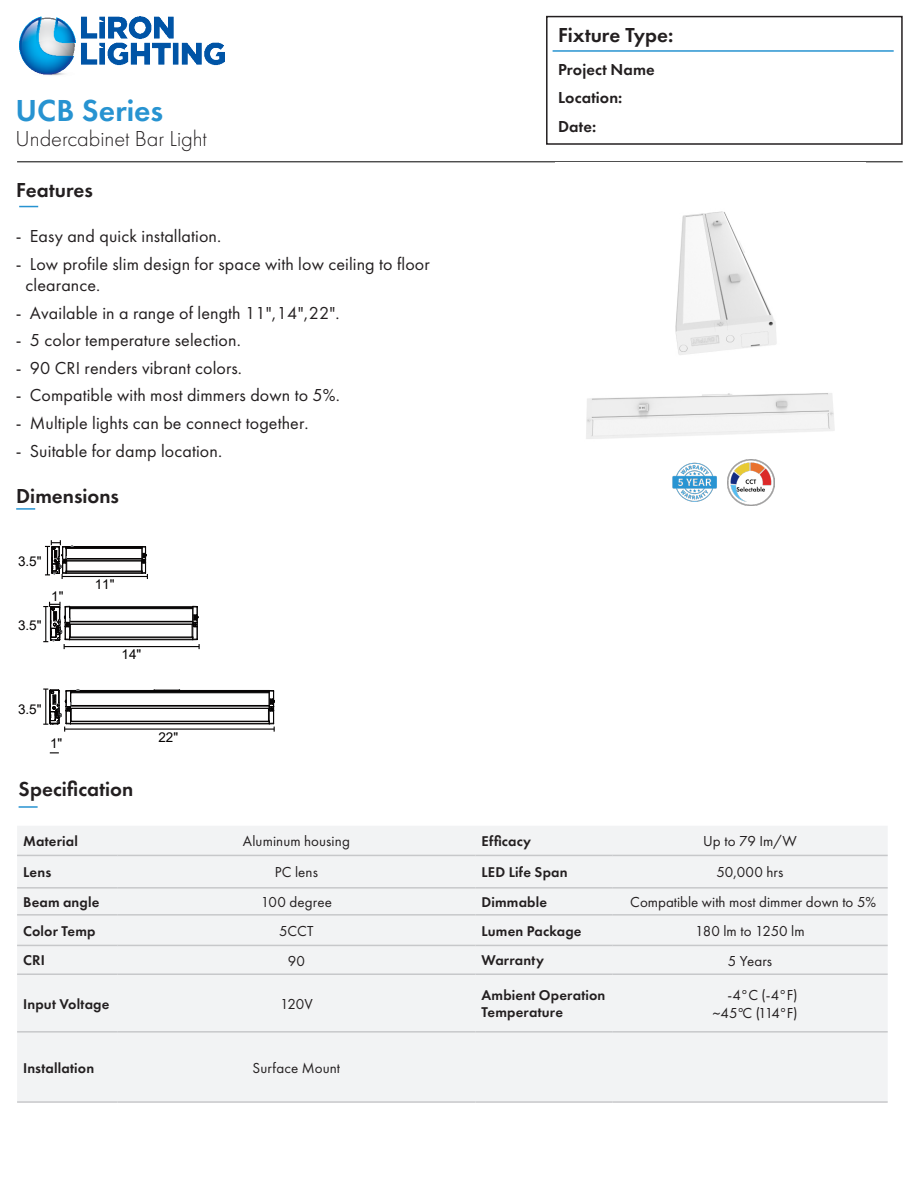
<style>
.page{position:relative;width:918px;height:1188px;background:#fff}
.page>*{position:absolute;margin:0;border:0;box-sizing:border-box;transform-origin:0 0}
.t1{font:600 31.5px "Futura PT";color:#2793d1}
.t2{font:300 22.5px "Futura PT";letter-spacing:-.005em;color:#231f20}
.t3{font:600 21px "Futura PT";color:#231f20}
.t4{font:18px/21.3px "Futura PT";letter-spacing:.005em;color:#231f20}
.t5{font:600 16.5px/28.5px "Futura PT";letter-spacing:.005em;color:#231f20}
.Specs_Info_Middle{font:15px/18px "Futura PT";letter-spacing:.005em;color:#231f20;text-align:right}
.t6{font:600 14.7px/17.7px "Futura PT";letter-spacing:.01em;color:#231f20}
.t7{font:13.5px "Arial";color:#050303}
</style>
<div class="page">
<div style="left:546px;top:16px;width:357px;height:129px;border:2px solid #231f20"></div>
<hr style="left:553px;top:50px;width:341px;height:2px;background:#2793d1">
<img style="left:19px;top:16px;width:206px;height:60px">
<hr style="left:17px;top:162px;width:886px;height:1px;background:#000">
<img style="left:586px;top:393px;width:249px;height:113px">
<img style="left:556px;top:162px;width:309px;height:193px">
<img style="left:671px;top:460px;width:47px;height:46px">
<img style="left:728px;top:459px;width:46px;height:46px">
<svg style="left:19px;top:206px;width:19px;height:1px"></svg>
<svg style="left:16px;top:508px;width:19px;height:2px"></svg>
<div style="left:17px;top:826px;width:871px;height:275px;background:#f2f3f4"></div>
<hr style="left:17px;top:855px;width:100px;height:1px;background:#c7c8ca">
<hr style="left:117px;top:855px;width:359px;height:1px;background:#c7c8ca">
<hr style="left:476px;top:855px;width:136px;height:1px;background:#c7c8ca">
<hr style="left:612px;top:855px;width:276px;height:1px;background:#c7c8ca">
<hr style="left:17px;top:887px;width:100px;height:2px;background:#c7c8ca">
<hr style="left:117px;top:887px;width:359px;height:2px;background:#c7c8ca">
<hr style="left:476px;top:887px;width:136px;height:2px;background:#c7c8ca">
<hr style="left:612px;top:887px;width:276px;height:2px;background:#c7c8ca">
<hr style="left:17px;top:914px;width:100px;height:2px;background:#c7c8ca">
<hr style="left:117px;top:914px;width:359px;height:2px;background:#c7c8ca">
<hr style="left:476px;top:914px;width:136px;height:2px;background:#c7c8ca">
<hr style="left:612px;top:914px;width:276px;height:2px;background:#c7c8ca">
<hr style="left:17px;top:945px;width:100px;height:1px;background:#c7c8ca">
<hr style="left:117px;top:945px;width:359px;height:1px;background:#c7c8ca">
<hr style="left:476px;top:945px;width:136px;height:1px;background:#c7c8ca">
<hr style="left:612px;top:945px;width:276px;height:1px;background:#c7c8ca">
<hr style="left:17px;top:973px;width:100px;height:2px;background:#c7c8ca">
<hr style="left:117px;top:973px;width:359px;height:2px;background:#c7c8ca">
<hr style="left:476px;top:973px;width:136px;height:2px;background:#c7c8ca">
<hr style="left:612px;top:973px;width:276px;height:2px;background:#c7c8ca">
<hr style="left:17px;top:1031px;width:100px;height:2px;background:#c7c8ca">
<hr style="left:117px;top:1031px;width:359px;height:2px;background:#c7c8ca">
<hr style="left:476px;top:1031px;width:136px;height:2px;background:#c7c8ca">
<hr style="left:612px;top:1031px;width:276px;height:2px;background:#c7c8ca">
<hr style="left:17px;top:1101px;width:100px;height:2px;background:#c7c8ca">
<hr style="left:117px;top:1101px;width:359px;height:2px;background:#c7c8ca">
<hr style="left:476px;top:1101px;width:136px;height:2px;background:#c7c8ca">
<hr style="left:612px;top:1101px;width:276px;height:2px;background:#c7c8ca">
<svg style="left:19px;top:806px;width:19px;height:2px"></svg>
<hr style="left:70px;top:608px;width:123px;height:1px;background:#060404">
<hr style="left:70px;top:607px;width:123px;height:1px;background:#060404">
<hr style="left:70px;top:621px;width:123px;height:1px;background:#060404">
<hr style="left:70px;top:624px;width:123px;height:1px;background:#060404">
<hr style="left:70px;top:637px;width:123px;height:1px;background:#060404">
<hr style="left:70px;top:639px;width:123px;height:1px;background:#060404">
<hr style="left:64px;top:646px;width:135px;height:1px;background:#050303">
<svg style="left:191px;top:606px;width:9px;height:43px"></svg>
<svg style="left:43px;top:602px;width:28px;height:47px"></svg>
<hr style="left:66px;top:548px;width:76px;height:1px;background:#060404">
<hr style="left:66px;top:546px;width:76px;height:1px;background:#060404">
<hr style="left:66px;top:547px;width:76px;height:1px;background:#060404">
<hr style="left:66px;top:558px;width:76px;height:1px;background:#060404">
<hr style="left:66px;top:559px;width:76px;height:1px;background:#060404">
<hr style="left:66px;top:561px;width:76px;height:1px;background:#060404">
<hr style="left:66px;top:560px;width:76px;height:1px;background:#060404">
<hr style="left:66px;top:571px;width:76px;height:1px;background:#060404">
<hr style="left:66px;top:573px;width:76px;height:1px;background:#060404">
<hr style="left:62px;top:576px;width:85px;height:1px;background:#050303">
<svg style="left:141px;top:546px;width:7px;height:33px"></svg>
<svg style="left:45px;top:540px;width:29px;height:39px"></svg>
<hr style="left:71px;top:692px;width:198px;height:1px;background:#060404">
<svg style="left:154px;top:689px;width:27px;height:1px"></svg>
<hr style="left:71px;top:724px;width:198px;height:1px;background:#060404">
<hr style="left:71px;top:690px;width:198px;height:1px;background:#060404">
<hr style="left:71px;top:691px;width:198px;height:1px;background:#060404">
<hr style="left:71px;top:723px;width:198px;height:1px;background:#060404">
<hr style="left:71px;top:721px;width:198px;height:1px;background:#060404">
<hr style="left:71px;top:705px;width:198px;height:1px;background:#060404">
<hr style="left:71px;top:708px;width:198px;height:1px;background:#060404">
<hr style="left:71px;top:706px;width:198px;height:1px;background:#060404">
<hr style="left:65px;top:729px;width:209px;height:1px;background:#050303">
<svg style="left:268px;top:690px;width:7px;height:42px"></svg>
<svg style="left:43px;top:689px;width:37px;height:43px"></svg>
<p class="t1" style="left:16px;top:91px;width:149px">UCB Series</p>
<p class="t2" style="left:16px;top:126px;width:193px">Undercabinet Bar Light</p>
<p class="t3" style="left:16px;top:177px;width:78px">Features</p>
<p class="t4" style="left:16px;top:225px;width:207px">- Easy and quick installation.</p>
<p class="t4" style="left:26px;top:253px;width:406px;text-indent:-10px">- Low profile slim design for space with low ceiling to floor clearance.</p>
<p class="t4" style="left:16px;top:302px;width:325px">- Available in a range of length 11",14",22".</p>
<p class="t4" style="left:16px;top:329px;width:227px">- 5 color temperature selection.</p>
<p class="t4" style="left:16px;top:357px;width:228px">- 90 CRI renders vibrant colors.</p>
<p class="t4" style="left:16px;top:385px;width:326px">- Compatible with most dimmers down to 5%.</p>
<p class="t4" style="left:16px;top:412px;width:294px">- Multiple lights can be connect together.</p>
<p class="t4" style="left:16px;top:440px;width:208px">- Suitable for damp location.</p>
<p class="t3" style="left:16px;top:482px;width:104px">Dimensions</p>
<p class="t7" style="left:18px;top:552px;width:25px">3.5"</p>
<p class="t7" style="left:18px;top:616px;width:25px">3.5"</p>
<p class="t7" style="left:51px;top:587px;width:14px">1"</p>
<p class="t7" style="left:18px;top:699px;width:25px">3.5"</p>
<p class="t7" style="left:50px;top:734px;width:14px">1"</p>
<p class="t7" style="left:95px;top:575px;width:21px">11"</p>
<p class="t7" style="left:122px;top:645px;width:21px">14"</p>
<p class="t7" style="left:158px;top:728px;width:21px">22"</p>
<p class="t3" style="left:558px;top:21px;width:117px">Fixture Type:</p>
<p class="t5" style="left:558px;top:55px;width:98px">Project Name<br>Location:</p>
<p class="t5" style="left:558px;top:112px;width:40px">Date:</p>
<p class="t3" style="left:19px;top:776px;width:116px">Specification</p>
<p class="t6" style="left:23px;top:832px;width:56px">Material</p>
<p class="Specs_Info_Middle" style="left:243px;top:832px;width:109px">Aluminum housing</p>
<p class="t6" style="left:482px;top:832px;width:51px">Efficacy</p>
<p class="Specs_Info_Middle" style="left:703px;top:832px;width:95px">Up to 79 Im/W</p>
<p class="t6" style="left:23px;top:863px;width:30px">Lens</p>
<p class="Specs_Info_Middle" style="left:275px;top:863px;width:45px">PC lens</p>
<p class="t6" style="left:482px;top:863px;width:88px">LED Life Span</p>
<p class="Specs_Info_Middle" style="left:717px;top:863px;width:68px">50,000 hrs</p>
<p class="t6" style="left:23px;top:893px;width:78px">Beam angle</p>
<p class="Specs_Info_Middle" style="left:261px;top:893px;width:73px">100 degree</p>
<p class="t6" style="left:482px;top:893px;width:67px">Dimmable</p>
<p class="Specs_Info_Middle" style="left:630px;top:892px;width:247px">Compatible with most dimmer down to 5%</p>
<p class="t6" style="left:23px;top:922px;width:74px">Color Temp</p>
<p class="Specs_Info_Middle" style="left:279px;top:922px;width:36px">5CCT</p>
<p class="t6" style="left:482px;top:922px;width:102px">Lumen Package</p>
<p class="Specs_Info_Middle" style="left:695px;top:922px;width:111px">180 lm to 1250 lm</p>
<p class="t6" style="left:23px;top:952px;width:23px">CRI</p>
<p class="Specs_Info_Middle" style="left:288px;top:952px;width:19px">90</p>
<p class="t6" style="left:482px;top:952px;width:64px">Warranty</p>
<p class="Specs_Info_Middle" style="left:728px;top:951px;width:46px">5 Years</p>
<p class="t6" style="left:23px;top:995px;width:88px">Input Voltage</p>
<p class="Specs_Info_Middle" style="left:280px;top:995px;width:34px">120V</p>
<p class="t6" style="left:482px;top:986px;width:126px">Ambient Operation<br>Temperature</p>
<p class="Specs_Info_Middle" style="left:713px;top:986px;width:86px">-4°C (-4°F) ~45°C (114°F)</p>
<p class="t6" style="left:23px;top:1059px;width:73px">Installation</p>
<p class="Specs_Info_Middle" style="left:253px;top:1059px;width:89px">Surface Mount</p>
</div>
